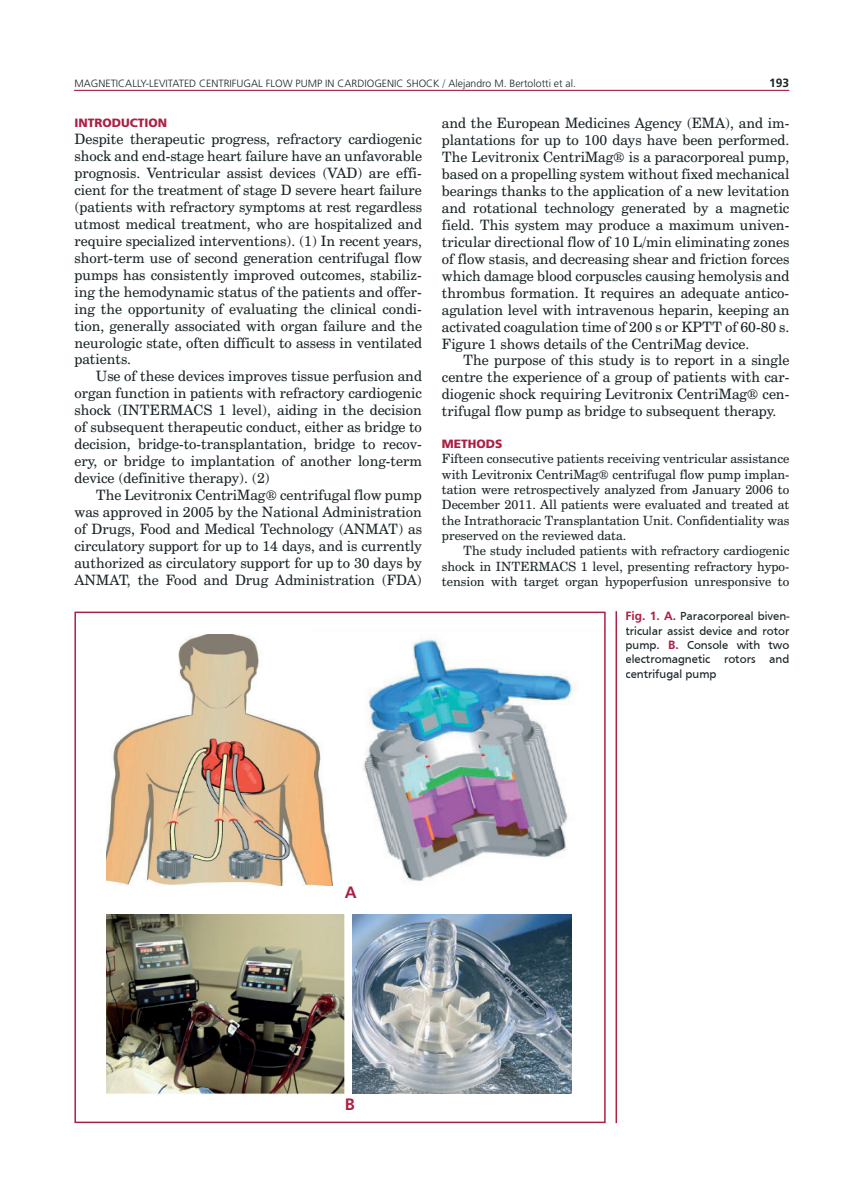
<style>
.page{position:relative;width:851px;height:1191px;background:#fff}
.page>*{position:absolute;margin:0;border:0;box-sizing:border-box;transform-origin:0 0}
.t1{font:700 16.5px "Frutiger LT Std";color:#ab2045}
.t2{font:14.25px/17px "Century Schoolbook BT";color:#1a2528;text-align:justify}
.t3{font:12.75px/15.3px "Century Schoolbook BT";color:#1a2528;text-align:justify}
.t4{font:12px/14.4px "Frutiger";color:#1a2528;text-align:justify}
.t5{font:12px "Frutiger Black B";color:#ab2045}
.t6{font:700 12px "Frutiger LT Std";color:#1a2528}
.t7{font:300 10.5px "Frutiger LT Std";color:#1a2528}
.s1{font-family:"Century Schoolbook BT";font-weight:400}
.s2{font-family:"Frutiger LT Std";font-weight:700;color:#ab2045}
</style>
<div class="page">
<hr style="left:74px;top:90px;width:715px;height:1px;background:#ab2045">
<img style="left:310px;top:629px;width:308px;height:263px">
<img style="left:107px;top:634px;width:225px;height:251px">
<img style="left:352px;top:914px;width:219px;height:179px">
<img style="left:107px;top:914px;width:237px;height:180px">
<hr style="left:615px;top:611px;width:2px;height:512px;background:#ab2045">
<div style="left:74px;top:611px;width:531px;height:512px;border:2px solid #ab2045"></div>
<p class="t7" style="left:74px;top:77px;width:9px">MAG</p>
<p class="t7" style="left:98px;top:77px;width:14px">NETICALLY</p>
<p class="t7" style="left:146px;top:77px;width:26px">-LEVITATED</p>
<p class="t7" style="left:199px;top:77px;width:52px">CENTRIFUGAL</p>
<p class="t7" style="left:266px;top:77px;width:79px">FLOW PUMP IN CARDIOGE</p>
<p class="t7" style="left:387px;top:77px;width:190px">NIC SHOC K <span class="s1">/</span> Alejandro M . Bertolotti et al.</p>
<p class="t6" style="left:769px;top:75px;width:22px">193</p>
<p class="t5" style="left:74px;top:116px;width:94px">INTRODUCTION</p>
<p class="t2" style="left:74px;top:130px;width:349px">Despite therapeutic progress, refractory cardiogenic shock and end-stage heart failure have an unfavorable prognosis. Ventricular assist devices (VAD) are effi&shy;cient for the treatment of stage D severe heart failure (patients with refractory symptoms at rest regardless utmost medical treatment, who are hospitalized and require specialized interventions). (1) In recent years, short-term use of second generation centrifugal flow pumps has consistently improved outcomes, stabiliz&shy;ing the hemodynamic status of the patients and offer&shy;ing the opportunity of evaluating the clinical condi&shy;tion, generally associated with organ failure and the neurologic state, often difficult to assess in ventilated patients.</p>
<p class="t2" style="left:74px;top:368px;width:349px;text-indent:21px">Use of these devices improves tissue perfusion and organ function in patients with refractory cardiogenic shock (INTERMACS 1 level), aiding in the decision of subsequent therapeutic conduct, either as bridge to decision, bridge-to-transplantation, bridge to recov&shy;ery, or bridge to implantation of another long-term device (definitive therapy). (2)</p>
<p class="t2" style="left:74px;top:486px;width:349px;text-indent:21px">The Levitronix CentriMag® centrifugal flow pump was approved in 2005 by the National Administration of Drugs, Food and Medical Technology (ANMAT) as circulatory support for up to 14 days, and is currently authorized as circulatory support for up to 30 days by ANMAT, the Food and Drug Administration (FDA)</p>
<p class="t2" style="left:442px;top:114px;width:349px">and the European Medicines Agency (EMA), and im&shy;plantations for up to 100 days have been performed.<br>The Levitronix CentriMag® is a paracorporeal pump, based on a propelling system without fixed mechanical bearings thanks to the application of a new levitation and rotational technology generated by a magnetic field. This system may produce a maximum univen&shy;tricular directional flow of 10 L/min eliminating zones of flow stasis, and decreasing shear and friction forces which damage blood corpuscles causing hemolysis and thrombus formation. It requires an adequate antico&shy;agulation level with intravenous heparin, keeping an activated coagulation time of 200 s or KPTT of 60-80 s.<br>Figure 1 shows details of the CentriMag device.</p>
<p class="t2" style="left:442px;top:352px;width:349px;text-indent:21px">The purpose of this study is to report in a single centre the experience of a group of patients with car&shy;diogenic shock requiring Levitronix CentriMag® cen&shy;trifugal flow pump as bridge to subsequent therapy.</p>
<p class="t5" style="left:442px;top:437px;width:62px">METHODS</p>
<p class="t3" style="left:442px;top:451px;width:349px">Fifteen consecutive patients receiving ventricular assistance with Levitronix CentriMag® centrifugal flow pump implan&shy;tation were retrospectively analyzed from January 2006 to December 2011. All patients were evaluated and treated at the Intrathoracic Transplantation Unit. Confidentiality was preserved on the reviewed data.</p>
<p class="t3" style="left:442px;top:543px;width:349px;text-indent:21px">The study included patients with refractory cardiogenic shock in INTERMACS 1 level, presenting refractory hypo&shy;tension with target organ hypoperfusion unresponsive to</p>
<p class="t4" style="left:625px;top:609px;width:165px"><span class="s2">Fig. 1. A.</span> Paracorporeal biven&shy;tricular assist device and rotor pump. <span class="s2">B.</span> Console with two electromagnetic rotors and centrifugal pump</p>
<p class="t1" style="left:344px;top:882px;width:13px">A</p>
<p class="t1" style="left:344px;top:1094px;width:12px">B</p>
</div>
